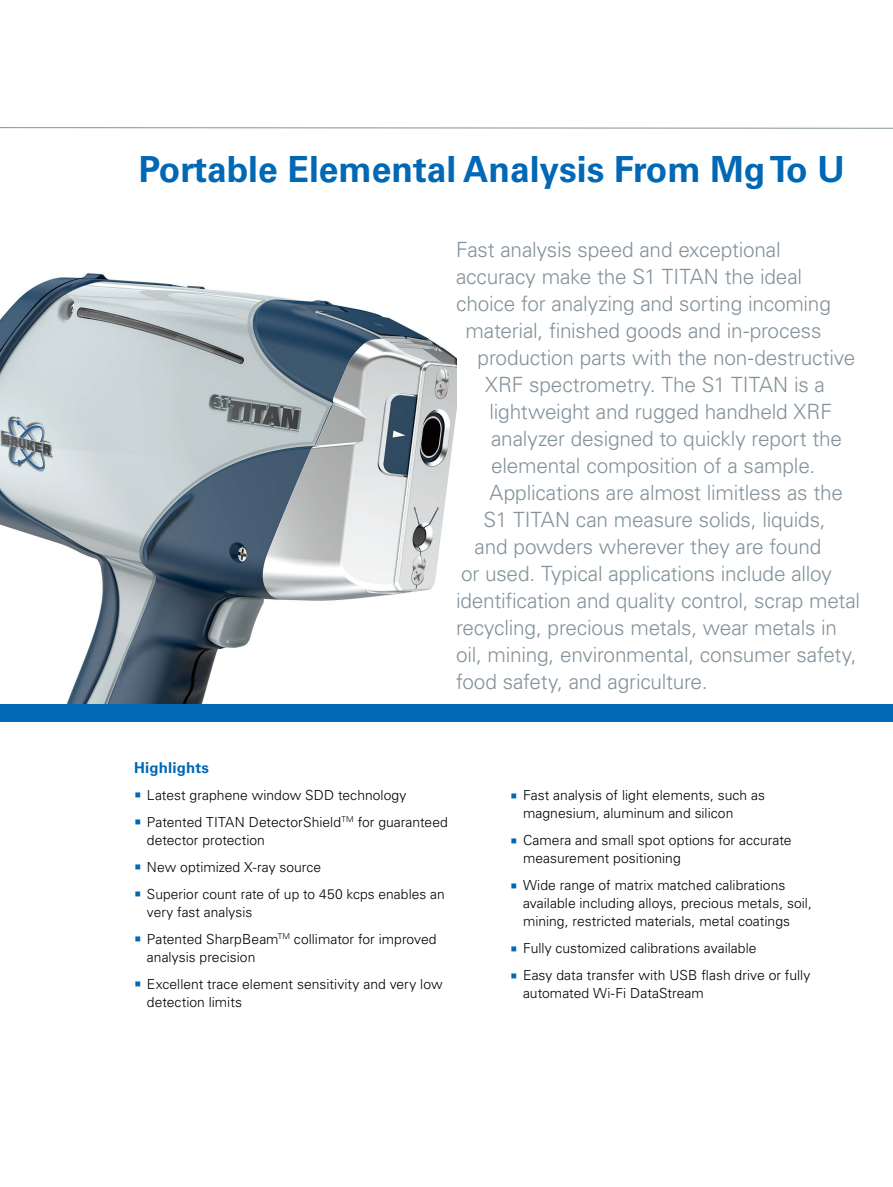
<style>
.page{position:relative;width:893px;height:1187px;background:#fff}
.page>*{position:absolute;margin:0;border:0;box-sizing:border-box;transform-origin:0 0}
.t1{font:700 36px "Univers LT Std";color:#0068b4}
.t2{font:300 21px "Univers LT Std";letter-spacing:-.01em;color:#83929b}
.t3{font:700 15px "Univers LT Std";letter-spacing:.01em;color:#0068b4}
.t4{font:300 13.8px/27px "Univers LT Std";color:#000}
</style>
<div class="page">
<img style="left:0;top:273px;width:456px;height:431px">
<svg style="left:0;top:127px;width:893px;height:2px;background:#c0c7cc"></svg>
<div style="left:0;top:704px;width:893px;height:17px;background:#0068b4"></div>
<h1 class="t1" style="left:139px;top:148px;width:708px">Portable Elemental Analysis From Mg To U</h1>
<h2 class="t2" style="left:456px;top:237px;width:326px">Fast analysis speed and exceptional</h2>
<h2 class="t2" style="left:456px;top:264px;width:348px">accuracy make the S1 TITAN the ideal</h2>
<h2 class="t2" style="left:456px;top:291px;width:376px">choice for analyzing and sorting incoming</h2>
<h2 class="t2" style="left:466px;top:318px;width:357px">material, finished goods and in-process</h2>
<h2 class="t2" style="left:478px;top:345px;width:379px">production parts with the non-destructive</h2>
<h2 class="t2" style="left:485px;top:372px;width:341px">XRF spectrometry. The S1 TITAN is a</h2>
<h2 class="t2" style="left:490px;top:399px;width:344px">lightweight and rugged handheld XRF</h2>
<h2 class="t2" style="left:491px;top:426px;width:352px">analyzer designed to quickly report the</h2>
<h2 class="t2" style="left:491px;top:453px;width:326px">elemental composition of a sample.</h2>
<h2 class="t2" style="left:490px;top:480px;width:355px">Applications are almost limitless as the</h2>
<h2 class="t2" style="left:484px;top:507px;width:344px">S1 TITAN can measure solids, liquids,</h2>
<h2 class="t2" style="left:475px;top:534px;width:348px">and powders wherever they are found</h2>
<h2 class="t2" style="left:461px;top:561px;width:372px">or used. Typical applications include alloy</h2>
<h2 class="t2" style="left:456px;top:588px;width:406px">identification and quality control, scrap metal</h2>
<h2 class="t2" style="left:456px;top:615px;width:383px">recycling, precious metals, wear metals in</h2>
<h2 class="t2" style="left:456px;top:642px;width:402px">oil, mining, environmental, consumer safety,</h2>
<h2 class="t2" style="left:456px;top:669px;width:253px">food safety, and agriculture.</h2>
<p class="t3" style="left:134px;top:758px;width:76px">Highlights</p>
<p class="t4" style="left:147px;top:781px;width:303px">Latest graphene window SDD technology<br>Patented TITAN DetectorShield<sup>TM</sup> for guaranteed</p>
<p class="t4" style="left:147px;top:826px;width:299px">detector protection<br>New optimized X-ray source<br>Superior count rate of up to 450 kcps enables an</p>
<p class="t4" style="left:147px;top:898px;width:291px">very fast analysis<br>Patented SharpBeam<sup>TM</sup> collimator for improved</p>
<p class="t4" style="left:147px;top:943px;width:297px">analysis precision<br>Excellent trace element sensitivity and very low</p>
<p class="t4" style="left:147px;top:988px;width:97px">detection limits</p>
<p class="t4" style="left:523px;top:786px;width:244px;line-height:18px">Fast analysis of light elements, such as magnesium, aluminum and silicon</p>
<p class="t4" style="left:523px;top:831px;width:270px;line-height:18px">Camera and small spot options for accurate measurement positioning</p>
<p class="t4" style="left:523px;top:876px;width:290px;line-height:18px">Wide range of matrix matched calibrations available including alloys, precious metals, soil, mining, restricted materials, metal coatings</p>
<p class="t4" style="left:523px;top:934px;width:289px">Fully customized calibrations available<br>Easy data transfer with USB flash drive or fully</p>
<p class="t4" style="left:523px;top:979px;width:182px">automated Wi-Fi DataStream</p>
</div>
